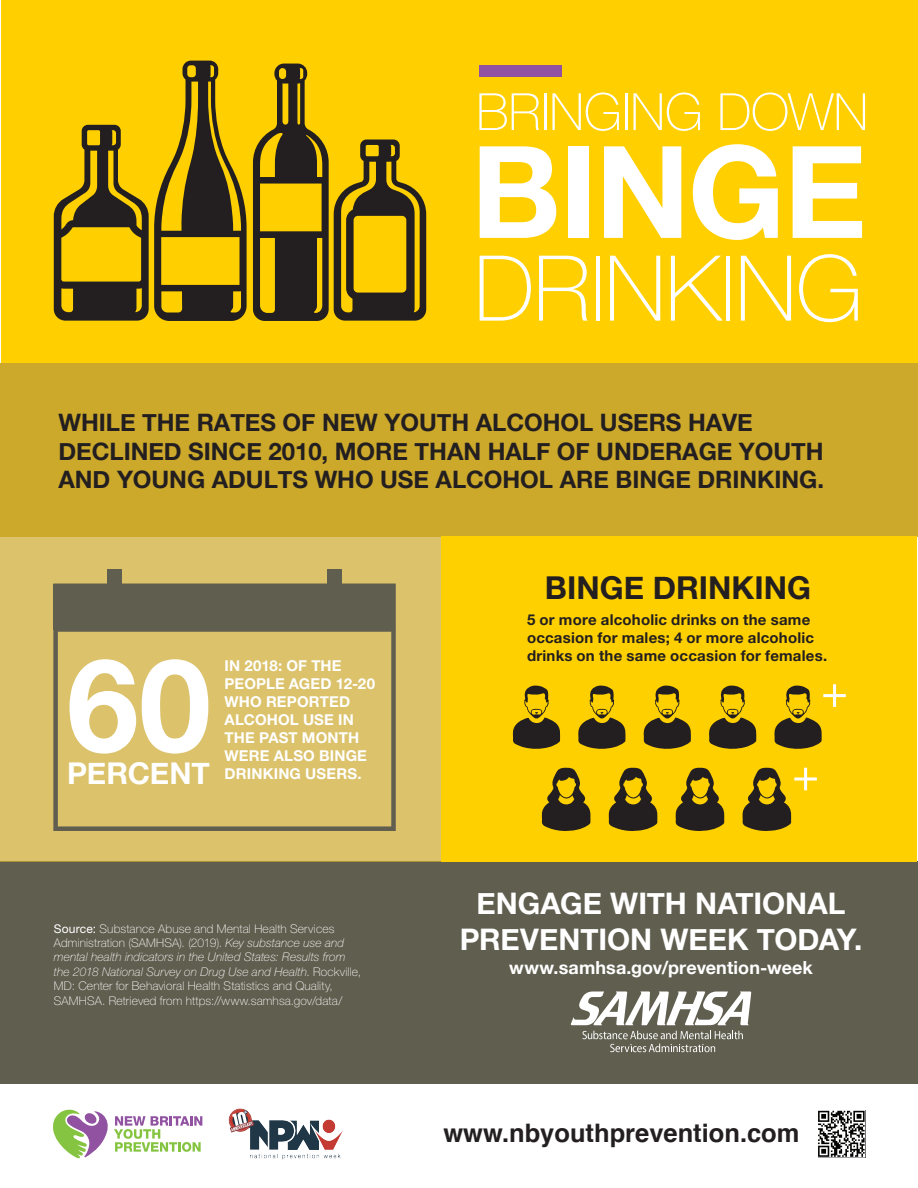
<style>
.page{position:relative;width:918px;height:1188px;background:#fff}
.page>*{position:absolute;margin:0;border:0;box-sizing:border-box;transform-origin:0 0}
.t1{font:700 129.75px "Helvetica Neue";color:#fff}
.t2{font:700 128.1px "Helvetica Neue";letter-spacing:-.015em;color:#fff}
.t3{font:100 90.9px "Helvetica Neue LT Pro";letter-spacing:-.01em;color:#fff}
.t4{font:100 51.45px "Helvetica Neue LT Pro";letter-spacing:-.005em;color:#fff}
.t5{font:700 31.5px "Helvetica Neue";color:#231f20}
.t6{font:700 30px "Helvetica Neue";letter-spacing:-.005em;color:#fff}
.t7{font:700 29.7px/35.7px "Helvetica Neue";color:#fff;text-align:center}
.t8{font:700 25.5px "Helvetica";color:#231f20}
.t9{font:700 24px/28.8px "Helvetica Neue";color:#231f20}
.t10{font:700 18px "Helvetica Neue";letter-spacing:.005em;color:#fff}
.t11{font:700 15px/18px "Helvetica Neue LT Pro";letter-spacing:.015em;color:#231f20}
.t12{font:700 15px/18px "Helvetica Neue LT Pro";letter-spacing:.01em;color:#fff}
.t13{font:100 12px/14.4px "Helvetica Neue LT Pro";letter-spacing:.015em;color:#fff}
.s1{font-weight:400}
.s2{font-style:italic}
</style>
<div class="page">
<img style="left:228px;top:1108px;width:115px;height:52px">
<svg style="left:53px;top:1110px;width:149px;height:48px"></svg>
<div style="left:1px;top:0;width:917px;height:363px;background:#ffcf00"></div>
<div style="left:0;top:862px;width:918px;height:222px;background:#605e4f"></div>
<div style="left:480px;top:66px;width:82px;height:11px;background:#9152a1"></div>
<div style="left:0;top:363px;width:918px;height:173px;background:#cca82b"></div>
<div style="left:0;top:536px;width:444px;height:326px;background:#dbc26b"></div>
<div style="left:442px;top:536px;width:475px;height:326px;background:#ffd000"></div>
<svg style="left:54px;top:61px;width:193px;height:260px"></svg>
<svg style="left:253px;top:64px;width:173px;height:257px"></svg>
<svg style="left:513px;top:685px;width:47px;height:64px"></svg>
<svg style="left:578px;top:685px;width:48px;height:64px"></svg>
<svg style="left:644px;top:685px;width:47px;height:64px"></svg>
<svg style="left:709px;top:685px;width:47px;height:64px"></svg>
<svg style="left:774px;top:684px;width:72px;height:65px"></svg>
<svg style="left:542px;top:768px;width:48px;height:63px"></svg>
<svg style="left:609px;top:768px;width:48px;height:63px"></svg>
<svg style="left:676px;top:768px;width:48px;height:63px"></svg>
<svg style="left:742px;top:768px;width:75px;height:63px"></svg>
<svg style="left:53px;top:584px;width:343px;height:247px"></svg>
<div style="left:54px;top:627px;width:341px;height:5px;background:#605e4f"></div>
<div style="left:108px;top:569px;width:14px;height:29px;background:#605e4f"></div>
<div style="left:327px;top:569px;width:15px;height:29px;background:#605e4f"></div>
<div style="left:53px;top:584px;width:342px;height:46px;background:#605e4f"></div>
<svg style="left:571px;top:991px;width:180px;height:34px"></svg>
<svg style="left:582px;top:1031px;width:161px;height:22px"></svg>
<img style="left:818px;top:1110px;width:47px;height:48px">
<h3 class="t4" style="left:476px;top:82px;width:394px">BRINGING DOWN</h3>
<h2 class="t2" style="left:471px;top:92px;width:398px">BINGE</h2>
<h3 class="t3" style="left:474px;top:236px;width:391px">DRINKING</h3>
<h3 class="t9" style="left:59px;top:408px;width:767px">WHILE THE RATES OF NEW YOUTH ALCOHOL USERS HAVE<br>DECLINED SINCE 2010, MORE THAN HALF OF UNDERAGE YOUTH<br>AND YOUNG ADULTS WHO USE ALCOHOL ARE BINGE DRINKING.</h3>
<h1 class="t1" style="left:67px;top:604px;width:146px">60</h1>
<h3 class="t6" style="left:67px;top:749px;width:144px">PERCENT</h3>
<p class="t12" style="left:225px;top:656px;width:152px">IN 2018: OF THE<br>PEOPLE AGED 12-20<br>WHO REPORTED<br>ALCOHOL USE IN<br>THE PAST MONTH<br>WERE ALSO BINGE<br>DRINKING USERS.</p>
<p class="t13" style="left:54px;top:921px;width:309px"><span class="s1">Source:</span> Substance Abuse and Mental Health Services Administration (SAMHSA). (2019). <span class="s2">Key substance use and mental health indicators in the United States: Results from the 2018 National Survey on Drug Use and Health</span>. Rockville, MD: Center for Behavioral Health Statistics and Quality, SAMHSA. Retrieved from https://www.samhsa.gov/data/</p>
<h3 class="t5" style="left:545px;top:563px;width:267px">BINGE DRINKING</h3>
<p class="t11" style="left:527px;top:610px;width:302px">5 or more alcoholic drinks on the same occasion for males; 4 or more alcoholic drinks on the same occasion for females.</p>
<h3 class="t7" style="left:460px;top:887px;width:404px">ENGAGE WITH NATIONAL<br>PREVENTION WEEK TODAY.</h3>
<h3 class="t10" style="left:509px;top:953px;width:305px">www.samhsa.gov/prevention-week</h3>
<h3 class="t8" style="left:443px;top:1112px;width:358px">www.nbyouthprevention.com</h3>
</div>
